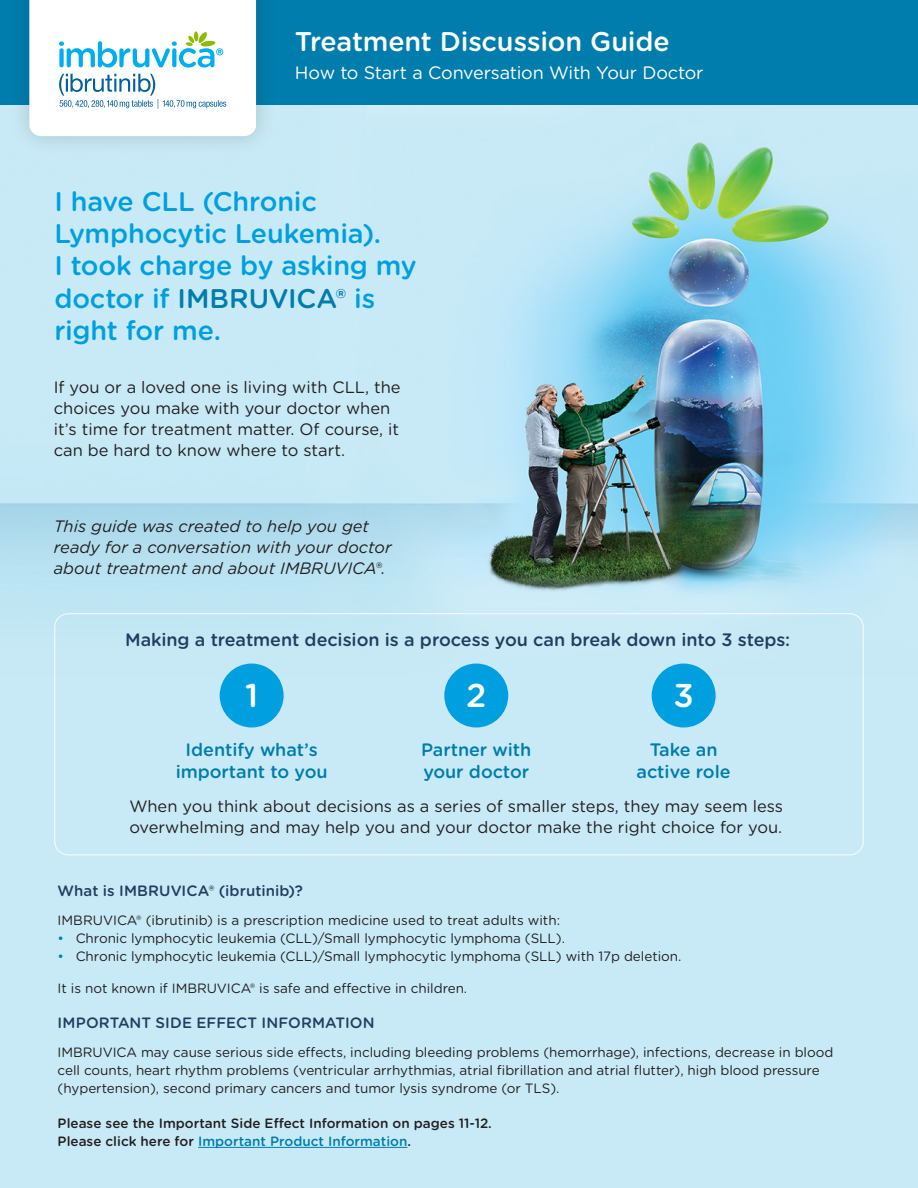
<style>
.page{position:relative;width:918px;height:1188px;background:#fff}
.page>*{position:absolute;margin:0;border:0;box-sizing:border-box;transform-origin:0 0}
.Body{font:500 33px "Gotham Rounded";color:#fff}
.t1{font:500 27px/32.4px "Gotham Rounded";letter-spacing:-.005em;color:#009fdf}
.t2{font:500 27px "Gotham Rounded";letter-spacing:-.005em;color:#fff}
.Body-2{font:500 18px/21.6px "Gotham Rounded";letter-spacing:-.005em;color:#007dad;text-align:center}
.t3{font:500 18px "Gotham Rounded";letter-spacing:-.005em;color:#233d60}
.t4{font:18px "Gotham Rounded";letter-spacing:-.01em;color:#fff}
.t5{font:16.5px/21px "Gotham Rounded";color:#231f20}
.t6{font:italic 16.5px/21px "Gotham Rounded";color:#231f20}
.t7{font:500 15px "Gotham Rounded";letter-spacing:.005em;color:#233d60}
.t8{font:13.5px/18px "Gotham Rounded";letter-spacing:-.005em;color:#231f20}
.t9{font:500 13.5px/18px "Gotham Rounded";color:#231f20}
.s1{color:#007dad}
</style>
<div class="page">
<div style="left:0;top:30px;width:918px;height:1158px;background:#c8eaf6"></div>
<img style="left:0;top:142px;width:918px;height:541px">
<div style="left:220px;top:664px;width:64px;height:63px;background:#009fdf;border-radius:50%"></div>
<div style="left:444px;top:664px;width:64px;height:63px;background:#009fdf;border-radius:50%"></div>
<div style="left:652px;top:664px;width:64px;height:63px;background:#009fdf;border-radius:50%"></div>
<div style="left:54px;top:613px;width:810px;height:242px;border:1px solid #fff;border-radius:14px"></div>
<hr style="left:198px;top:1147px;width:209px;height:1px;background:#007dad">
<div style="left:0;top:0;width:918px;height:105px;background:#007dad"></div>
<div style="left:8px;top:0;width:269px;height:157px;background:#231f20;opacity:.2"></div>
<svg style="left:29px;top:0;width:227px;height:136px;background:#e9f5f9"></svg>
<p class="t2" style="left:295px;top:22px;width:376px">Treatment Discussion Guide</p>
<p class="t4" style="left:295px;top:60px;width:410px">How to Start a Conversation With Your Doctor</p>
<p class="t1" style="left:54px;top:184px;width:364px">I have CLL (Chronic<br>Lymphocytic Leukemia).<br>I took charge by asking my doctor if <span class="s1">IMBRUVICA®</span> is right for me.</p>
<p class="t5" style="left:54px;top:376px;width:348px">If you or a loved one is living with CLL, the choices you make with your doctor when it’s time for treatment matter. Of course, it can be hard to know where to start.</p>
<p class="t6" style="left:54px;top:515px;width:340px">This guide was created to help you get ready for a conversation with your doctor about treatment and about IMBRUVICA®.</p>
<p class="t3" style="left:125px;top:626px;width:667px">Making a treatment decision is a process you can break down into 3 steps:</p>
<p class="Body" style="left:245px;top:672px;width:15px">1</p>
<p class="Body" style="left:466px;top:672px;width:22px">2</p>
<p class="Body-2" style="left:421px;top:738px;width:112px;text-align:left">Partner with your doctor</p>
<p class="Body-2" style="left:176px;top:738px;width:153px">Identify what’s important to you</p>
<p class="Body" style="left:673px;top:672px;width:22px">3</p>
<p class="Body-2" style="left:637px;top:738px;width:96px">Take an active role</p>
<p class="t5" style="left:129px;top:795px;width:655px">When you think about decisions as a series of smaller steps, they may seem less overwhelming and may help you and your doctor make the right choice for you.</p>
<p class="t7" style="left:58px;top:880px;width:247px">What is IMBRUVICA® (ibrutinib)?</p>
<p class="t8" style="left:58px;top:910px;width:504px">IMBRUVICA® (ibrutinib) is a prescription medicine used to treat adults with:</p>
<p class="t8" style="left:58px;top:928px;width:509px"><span class="s1">•</span> Chronic lymphocytic leukemia (CLL)/Small lymphocytic lymphoma (SLL).</p>
<p class="t8" style="left:58px;top:946px;width:625px"><span class="s1">•</span> Chronic lymphocytic leukemia (CLL)/Small lymphocytic lymphoma (SLL) with 17p deletion.</p>
<p class="t8" style="left:58px;top:979px;width:411px">It is not known if IMBRUVICA® is safe and effective in children.</p>
<p class="t7" style="left:58px;top:1012px;width:318px">IMPORTANT SIDE EFFECT INFORMATION</p>
<p class="t8" style="left:58px;top:1042px;width:777px">IMBRUVICA may cause serious side effects, including bleeding problems (hemorrhage), infections, decrease in blood cell counts, heart rhythm problems (ventricular arrhythmias, atrial fibrillation and atrial flutter), high blood pressure (hypertension), second primary cancers and tumor lysis syndrome (or TLS).</p>
<p class="t9" style="left:58px;top:1114px;width:436px">Please see the Important Side Effect Information on pages 11-12.<br>Please click here for <span class="s1">Important Product Information</span>.</p>
</div>
